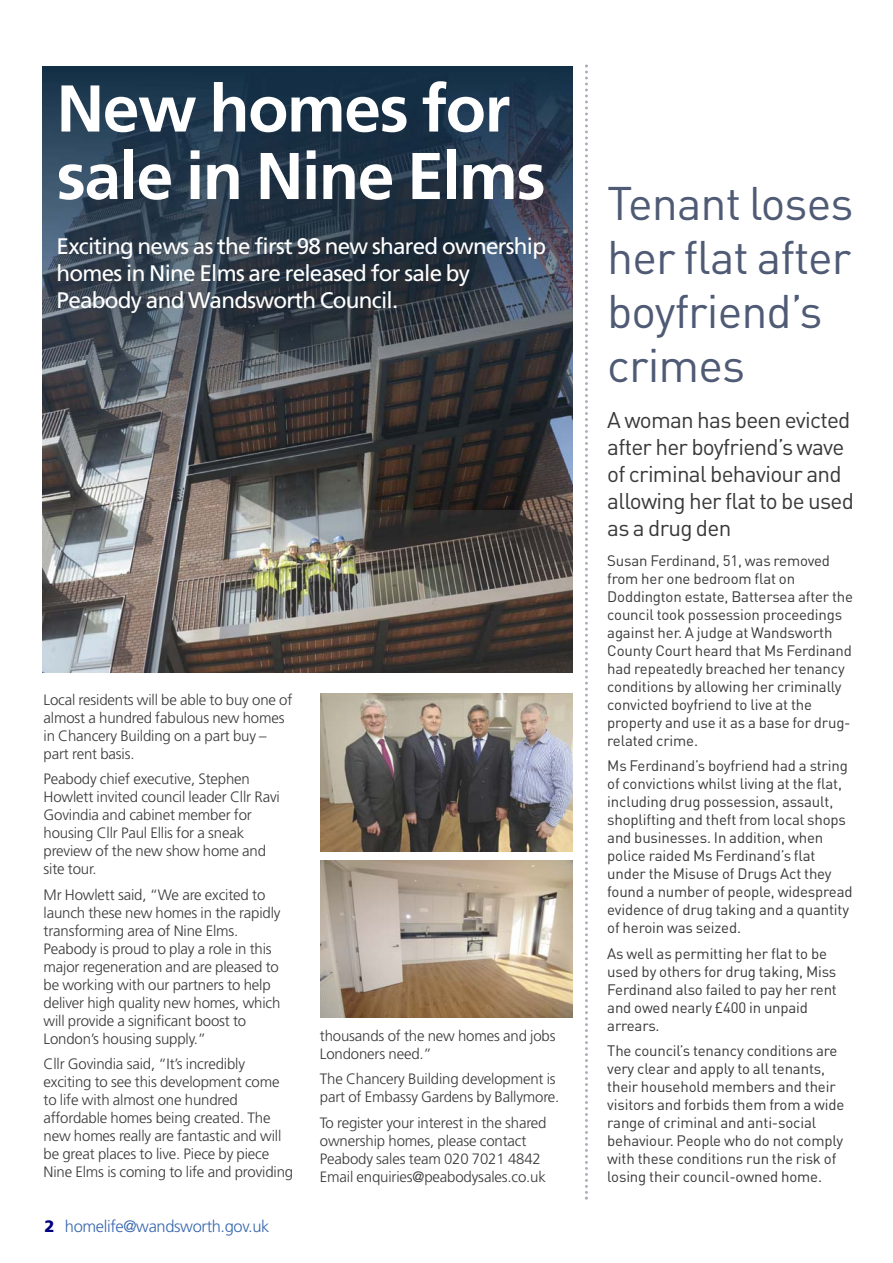
<style>
.page{position:relative;width:893px;height:1263px;background:#fff}
.page>*{position:absolute;margin:0;border:0;box-sizing:border-box;transform-origin:0 0}
.t1{font:700 66px/67.5px "Frutiger LT";letter-spacing:-.02em;color:#fff}
.t2{font:46.5px/54px "DIN";letter-spacing:-.02em;color:#4f5a75}
.t3{font:22.5px/27px "Frutiger LT";letter-spacing:-.035em;color:#fff}
.t4{font:22.5px/27px "DIN";letter-spacing:-.03em;color:#39383a}
.t5{font:300 16.5px "Frutiger LT";letter-spacing:-.02em;color:#3867ae}
.t6{font:15px/18px "DIN";letter-spacing:-.01em;color:#39383a}
.t7{font:300 15px/18px "Frutiger LT";letter-spacing:-.01em;color:#39383a}
.s1{font-weight:900;color:#000080}
</style>
<div class="page">
<img style="left:42px;top:510px;width:530px;height:162px">
<img style="left:42px;top:66px;width:530px;height:444px">
<img style="left:321px;top:694px;width:251px;height:157px">
<img style="left:321px;top:860px;width:251px;height:157px">
<svg style="left:585px;top:65px;width:3px;height:1134px"></svg>
<h1 class="t1" style="left:57px;top:78px;width:491px">New homes for sale in Nine Elms</h1>
<h3 class="t3" style="left:57px;top:234px;width:491px">Exciting news as the first 98 new shared ownership homes in Nine Elms are released for sale by<br>Peabody and Wandsworth Council.</h3>
<p class="t7" style="left:44px;top:692px;width:250px">Local residents will be able to buy one of almost a hundred fabulous new homes in Chancery Building on a part buy – part rent basis.</p>
<p class="t7" style="left:44px;top:771px;width:238px">Peabody chief executive, Stephen<br>Howlett invited council leader Cllr Ravi<br>Govindia and cabinet member for housing Cllr Paul Ellis for a sneak preview of the new show home and site tour.</p>
<p class="t7" style="left:44px;top:887px;width:238px">Mr Howlett said, “We are excited to launch these new homes in the rapidly transforming area of Nine Elms.<br>Peabody is proud to play a role in this major regeneration and are pleased to be working with our partners to help deliver high quality new homes, which will provide a significant boost to London’s housing supply.”</p>
<p class="t7" style="left:44px;top:1056px;width:251px">Cllr Govindia said, “It’s incredibly exciting to see this development come to life with almost one hundred affordable homes being created. The new homes really are fantastic and will be great places to live. Piece by piece Nine Elms is coming to life and providing</p>
<p class="t5" style="left:45px;top:1219px;width:226px"><span class="s1">2</span> homelife@wandsworth.gov.uk</p>
<p class="t7" style="left:320px;top:1028px;width:237px">thousands of the new homes and jobs<br>Londoners need.”</p>
<p class="t7" style="left:320px;top:1071px;width:241px">The Chancery Building development is part of Embassy Gardens by Ballymore.</p>
<p class="t7" style="left:320px;top:1115px;width:228px">To register your interest in the shared ownership homes, please contact Peabody sales team 020 7021 4842<br>Email enquiries@peabodysales.co.uk</p>
<h2 class="t2" style="left:607px;top:182px;width:248px">Tenant loses her flat after boyfriend’s crimes</h2>
<h3 class="t4" style="left:607px;top:409px;width:248px">A woman has been evicted after her boyfriend’s wave of criminal behaviour and allowing her flat to be used as a drug den</h3>
<p class="t6" style="left:607px;top:553px;width:247px">Susan Ferdinand, 51, was removed from her one bedroom flat on Doddington estate, Battersea after the council took possession proceedings against her. A judge at Wandsworth County Court heard that Ms Ferdinand had repeatedly breached her tenancy conditions by allowing her criminally convicted boyfriend to live at the property and use it as a base for drug&shy;related crime.</p>
<p class="t6" style="left:607px;top:758px;width:247px">Ms Ferdinand’s boyfriend had a string of convictions whilst living at the flat, including drug possession, assault, shoplifting and theft from local shops and businesses. In addition, when police raided Ms Ferdinand’s flat under the Misuse of Drugs Act they found a number of people, widespread evidence of drug taking and a quantity of heroin was seized.</p>
<p class="t6" style="left:607px;top:946px;width:231px">As well as permitting her flat to be used by others for drug taking, Miss<br>Ferdinand also failed to pay her rent and owed nearly £400 in unpaid arrears.</p>
<p class="t6" style="left:607px;top:1043px;width:239px">The council’s tenancy conditions are very clear and apply to all tenants, their household members and their visitors and forbids them from a wide range of criminal and anti-social behaviour. People who do not comply with these conditions run the risk of losing their council-owned home.</p>
</div>
